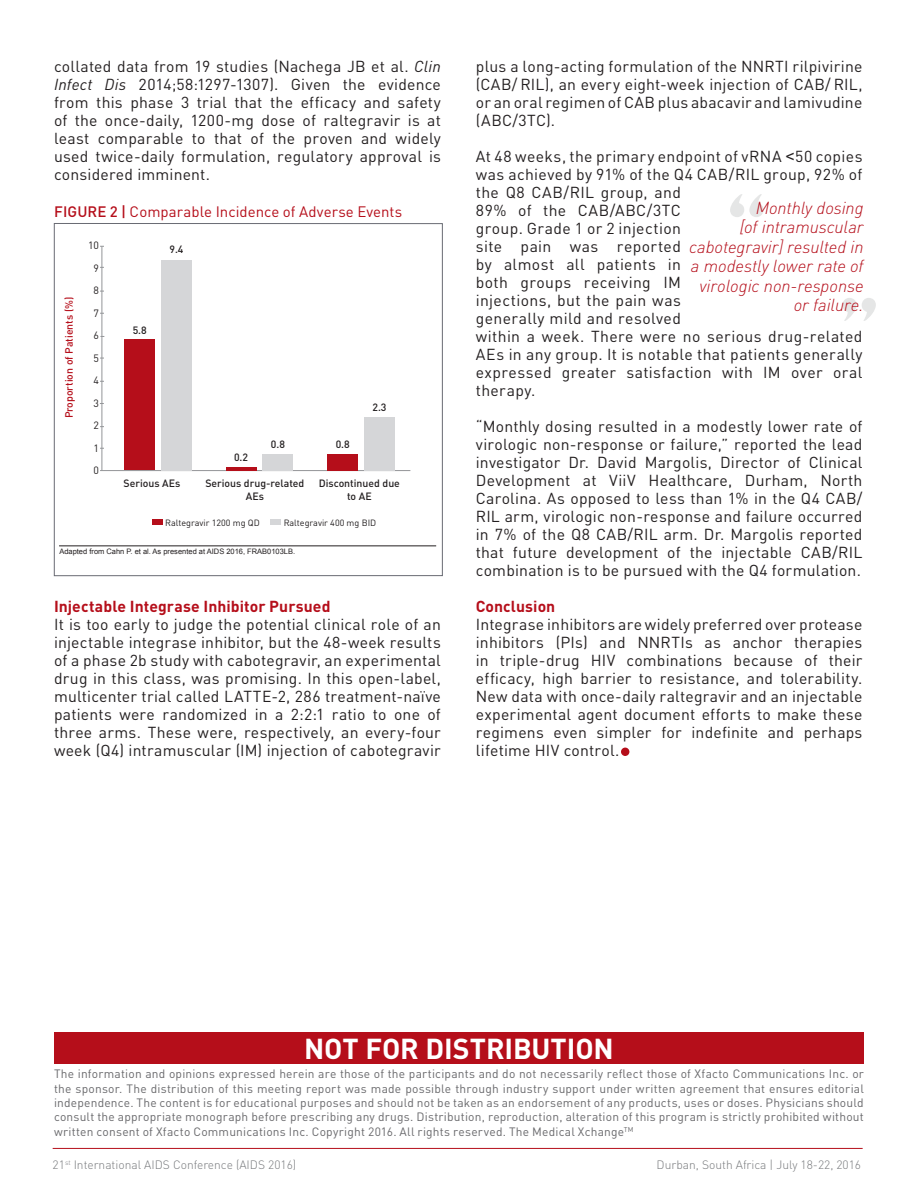
<style>
.page{position:relative;width:918px;height:1188px;background:#fff}
.page>*{position:absolute;margin:0;border:0;box-sizing:border-box;transform-origin:0 0}
.Texte_ds_bloc_rouge{font:700 28.5px "DIN";letter-spacing:-.005em;color:#fff}
.Texte_ds_bloc_rouge-2{font:italic 300 17.25px/19.5px "DIN";letter-spacing:-.005em;color:#b50e1a;text-align:right}
.Texte_2{font:15.75px/18px "DIN";letter-spacing:.02em;color:#231f20;text-align:justify}
._2ieme_titre_rouge{font:700 15.75px "DIN";letter-spacing:.005em;color:#b50e1a}
.t1{font:15px "DIN";letter-spacing:.005em;color:#b50e1a}
.t2{font:12px/14.4px "DIN";letter-spacing:.015em;color:#69696c;text-align:justify}
.Fin_de_doc{font:300 12px "DIN";color:#76787b}
.t3{font:500 10.5px/13.5px "DIN";color:#231f20;text-align:center}
.t4{font:500 10.5px "DIN";color:#b50e1a}
.t5{font:10.5px "DIN";color:#231f20}
.t6{font:9px "DIN";color:#231f20}
.t7{font:7.5px "Arial";color:#231f20}
.s1{font-style:italic}
.s2{font-weight:500}
.s3{font-family:"Arial"}
</style>
<div class="page">
<hr style="left:53px;top:1148px;width:810px;height:1px;background:#b50e1a">
<svg style="left:842px;top:298px;width:34px;height:23px"></svg>
<svg style="left:730px;top:194px;width:34px;height:23px"></svg>
<div style="left:54px;top:1032px;width:810px;height:31px;background:#b50e1a"></div>
<div style="left:621px;top:747px;width:9px;height:9px;background:#b50e1a;border-radius:50%"></div>
<div style="left:54px;top:223px;width:389px;height:353px;border:1px solid #696b73"></div>
<hr style="left:102px;top:246px;width:1px;height:225px;background:#939598">
<hr style="left:100px;top:470px;width:310px;height:1px;background:#939598">
<div style="left:125px;top:340px;width:30px;height:130px;background:#b50e1a"></div>
<hr style="left:226px;top:467px;width:30px;height:3px;background:#b50e1a">
<div style="left:328px;top:454px;width:30px;height:16px;background:#b50e1a"></div>
<div style="left:161px;top:260px;width:31px;height:210px;background:#d5d6d8"></div>
<div style="left:263px;top:454px;width:30px;height:16px;background:#d5d6d8"></div>
<div style="left:364px;top:417px;width:31px;height:53px;background:#d5d6d8"></div>
<hr style="left:59px;top:546px;width:377px;height:1px;background:#231f20">
<div style="left:152px;top:520px;width:11px;height:5px;background:#b50e1a"></div>
<div style="left:270px;top:520px;width:11px;height:5px;background:#d5d6d8"></div>
<p class="Texte_2" style="left:54px;top:57px;width:389px">collated data from 19 studies (Nachega JB et al. <span class="s1">Clin Infect Dis</span> 2014;58:1297-1307). Given the evidence from this phase 3 trial that the efficacy and safety of the once-daily, 1200-mg dose of raltegravir is at least comparable to that of the proven and widely used twice-daily formulation, regulatory approval is considered imminent.</p>
<p class="t1" style="left:54px;top:202px;width:350px"><span class="s2">FIGURE 2 |</span> Comparable Incidence of Adverse Events</p>
<p class="t4" style="left:62px;top:418px;width:123px;rotate:-90deg">Proportion of Patients (%)</p>
<p class="t5" style="left:88px;top:239px;width:12px">10</p>
<p class="t5" style="left:94px;top:262px;width:7px">9</p>
<p class="t5" style="left:94px;top:284px;width:7px">8</p>
<p class="t5" style="left:94px;top:307px;width:7px">7</p>
<p class="t5" style="left:94px;top:329px;width:7px">6</p>
<p class="t5" style="left:94px;top:352px;width:7px">5</p>
<p class="t5" style="left:94px;top:374px;width:7px">4</p>
<p class="t5" style="left:94px;top:397px;width:7px">3</p>
<p class="t5" style="left:94px;top:419px;width:7px">2</p>
<p class="t5" style="left:94px;top:442px;width:7px">1</p>
<p class="t5" style="left:94px;top:464px;width:7px">0</p>
<p class="t3" style="left:169px;top:242px;width:16px">9.4</p>
<p class="t3" style="left:133px;top:323px;width:16px">5.8</p>
<p class="t3" style="left:234px;top:450px;width:16px">0.2</p>
<p class="t3" style="left:271px;top:437px;width:16px">0.8</p>
<p class="t3" style="left:124px;top:476px;width:58px">Serious AEs</p>
<p class="t3" style="left:205px;top:476px;width:100px">Serious drug-related</p>
<p class="t3" style="left:246px;top:489px;width:20px">AEs</p>
<p class="t3" style="left:336px;top:437px;width:16px">0.8</p>
<p class="t3" style="left:372px;top:400px;width:16px">2.3</p>
<p class="t3" style="left:319px;top:476px;width:83px">Discontinued due to AE</p>
<p class="t6" style="left:165px;top:517px;width:96px">Raltegravir 1200 mg QD</p>
<p class="t6" style="left:284px;top:517px;width:94px">Raltegravir 400 mg BID</p>
<p class="t7" style="left:59px;top:546px;width:237px">Adapted from Cahn P. et al. As presented at AIDS 2016, FRAB0103LB.</p>
<p class="_2ieme_titre_rouge" style="left:54px;top:596px;width:278px">Injectable Integrase Inhibitor Pursued</p>
<p class="Texte_2" style="left:54px;top:615px;width:388px">It is too early to judge the potential clinical role of an injectable integrase inhibitor, but the 48-week results of a phase 2b study with cabotegravir, an experimental drug in this class, was promising. In this open-label, multicenter trial called LATTE-2, 286 treatment-naïve patients were randomized in a 2:2:1 ratio to one of three arms. These were, respectively, an every-four week (Q4) intramuscular (IM) injection of cabotegravir</p>
<p class="Texte_2" style="left:476px;top:57px;width:388px">plus a long-acting formulation of the NNRTI rilpivirine (CAB/ RIL), an every eight-week injection of CAB/ RIL, or an oral regimen of CAB plus abacavir and lamivudine (ABC/3TC).</p>
<p class="Texte_2" style="left:476px;top:147px;width:388px;text-align:left">At 48 weeks, the primary endpoint of vRNA <span class="s3">&lt;</span>50 copies was achieved by 91% of the Q4 CAB/RIL group, 92% of the Q8 CAB/RIL group, and<br>89% of the CAB/ABC/3TC<br>group. Grade 1 or 2 injection<br>site pain was reported<br>by almost all patients in<br>both groups receiving IM<br>injections, but the pain was<br>generally mild and resolved<br>within a week. There were no serious drug-related AEs in any group. It is notable that patients generally expressed greater satisfaction with IM over oral therapy.</p>
<p class="Texte_2" style="left:476px;top:417px;width:388px">“Monthly dosing resulted in a modestly lower rate of virologic non-response or failure,” reported the lead investigator Dr. David Margolis, Director of Clinical Development at ViiV Healthcare, Durham, North Carolina. As opposed to less than 1% in the Q4 CAB/ RIL arm, virologic non-response and failure occurred in 7% of the Q8 CAB/RIL arm. Dr. Margolis reported that future development of the injectable CAB/RIL combination is to be pursued with the Q4 formulation.</p>
<p class="_2ieme_titre_rouge" style="left:476px;top:596px;width:81px">Conclusion</p>
<p class="Texte_2" style="left:476px;top:615px;width:388px">Integrase inhibitors are widely preferred over protease inhibitors (PIs) and NNRTIs as anchor therapies in triple-drug HIV combinations because of their efficacy, high barrier to resistance, and tolerability.<br>New data with once-daily raltegravir and an injectable experimental agent document efforts to make these regimens even simpler for indefinite and perhaps lifetime HIV control.</p>
<p class="Texte_ds_bloc_rouge-2" style="left:689px;top:198px;width:176px">Monthly dosing<br>[of intramuscular cabotegravir] resulted in a modestly lower rate of virologic non-response or failure.</p>
<p class="Texte_ds_bloc_rouge" style="left:304px;top:1030px;width:311px">NOT FOR DISTRIBUTION</p>
<p class="t2" style="left:54px;top:1067px;width:811px">The information and opinions expressed herein are those of the participants and do not necessarily reflect those of Xfacto Communications Inc. or the sponsor. The distribution of this meeting report was made possible through industry support under written agreement that ensures editorial independence. The content is for educational purposes and should not be taken as an endorsement of any products, uses or doses. Physicians should consult the appropriate monograph before prescribing any drugs. Distribution, reproduction, alteration of this program is strictly prohibited without written consent of Xfacto Communications Inc. Copyright 2016. All rights reserved. The Medical Xchange<sup>TM</sup></p>
<p class="Fin_de_doc" style="left:53px;top:1157px;width:245px">21<sup>st</sup> International AIDS Conference (AIDS 2016)</p>
<p class="Fin_de_doc" style="left:657px;top:1157px;width:206px">Durban, South Africa | July 18-22, 2016</p>
</div>
